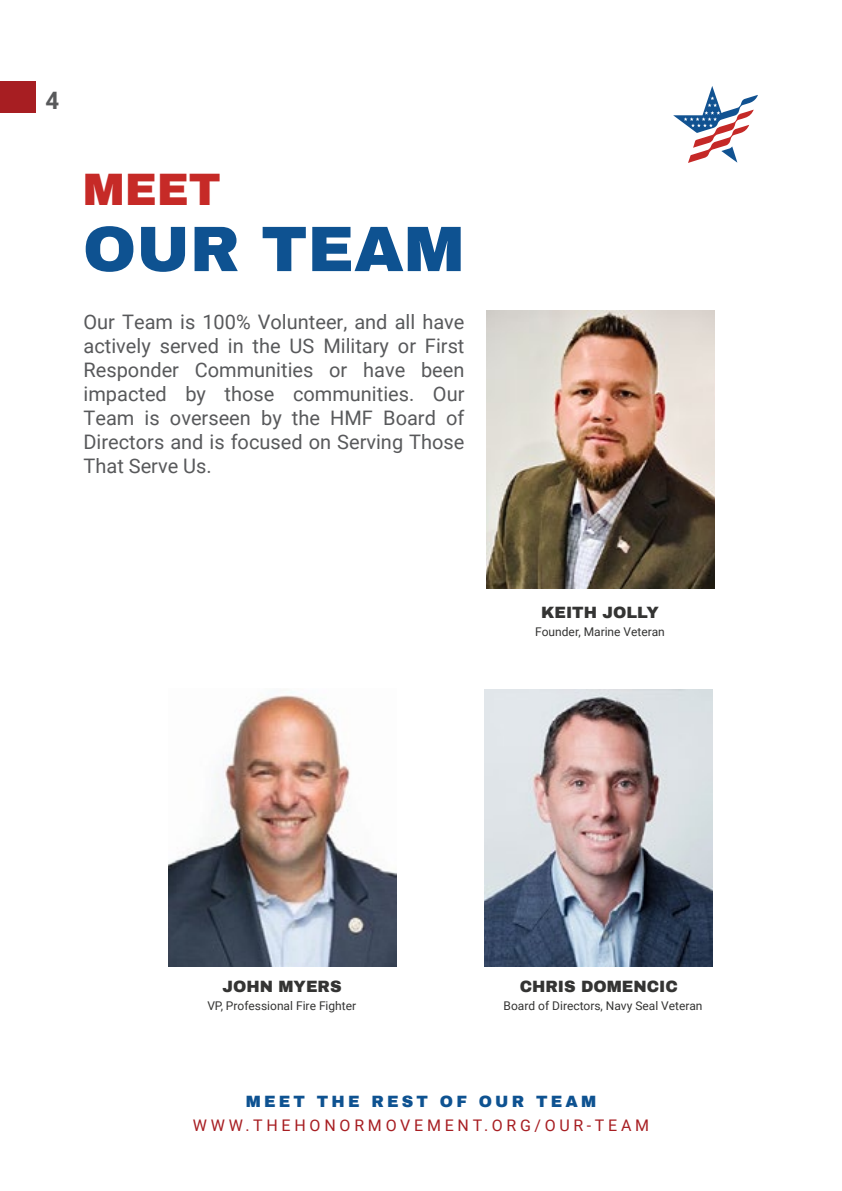
<style>
.page{position:relative;width:842px;height:1191px;background:#fff}
.page>*{position:absolute;margin:0;border:0;box-sizing:border-box;transform-origin:0 0}
.t1{font:900 64.2px "Archivo";color:#0e5291}
.t2{font:900 44.4px "Archivo";color:#c62a27}
.t3{font:700 24px "Roboto";color:#58595b}
.t4{font:20px/24px "Roboto";color:#58595b;text-align:justify}
.t5{font:16px "Roboto";letter-spacing:.235em;color:#a71e22}
.t6{font:900 16px "Archivo";color:#343433}
.t7{font:900 16px "Archivo";letter-spacing:.2em;color:#0e5291}
.t8{font:12px "Roboto";color:#343433}
</style>
<div class="page">
<svg style="left:673px;top:86px;width:85px;height:77px"></svg>
<img style="left:168px;top:691px;width:228px;height:275px">
<img style="left:486px;top:311px;width:228px;height:277px">
<img style="left:485px;top:690px;width:228px;height:276px">
<div style="left:0;top:81px;width:35px;height:31px;background:#a71e22"></div>
<p class="t3" style="left:45px;top:83px;width:15px">4</p>
<h2 class="t2" style="left:83px;top:163px;width:140px">MEET</h2>
<h1 class="t1" style="left:83px;top:210px;width:383px">OUR TEAM</h1>
<p class="t4" style="left:84px;top:309px;width:382px">Our Team is 100% Volunteer, and all have actively served in the US Military or First Responder Communities or have been impacted by those communities. Our Team is overseen by the HMF Board of Directors and is focused on Serving Those That Serve Us.</p>
<p class="t6" style="left:541px;top:603px;width:119px">KEITH JOLLY</p>
<p class="t8" style="left:535px;top:623px;width:131px">Founder, Marine Veteran</p>
<p class="t6" style="left:222px;top:976px;width:121px">JOHN MYERS</p>
<p class="t6" style="left:520px;top:976px;width:160px">CHRIS DOMENCIC</p>
<p class="t8" style="left:207px;top:997px;width:150px">VP, Professional Fire Fighter</p>
<p class="t8" style="left:504px;top:997px;width:200px">Board of Directors, Navy Seal Veteran</p>
<p class="t7" style="left:246px;top:1092px;width:352px">MEET THE REST OF OUR TEAM</p>
<p class="t5" style="left:193px;top:1114px;width:458px">WWW.THEHONORMOVEMENT.ORG/OUR-TEAM</p>
</div>
